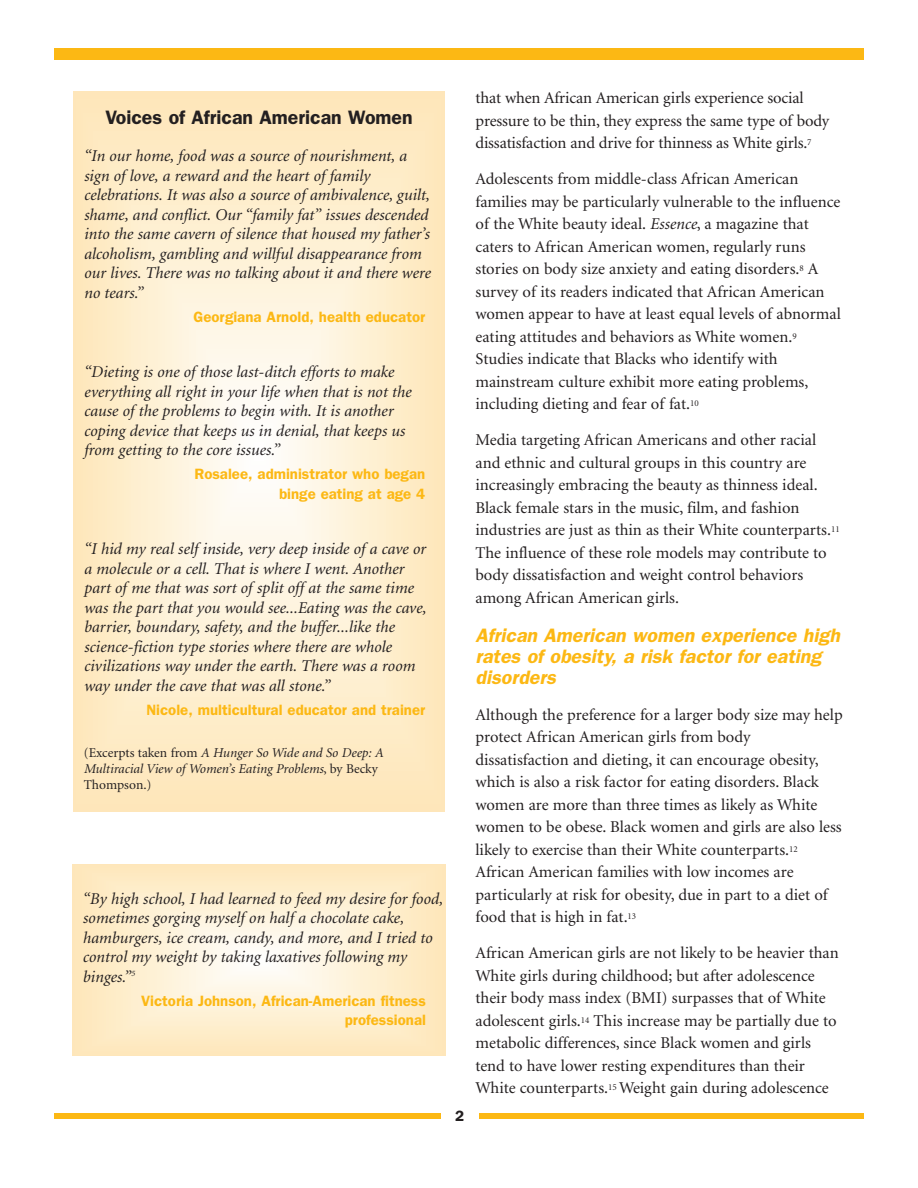
<style>
.page{position:relative;width:918px;height:1188px;background:#fff}
.page>*{position:absolute;margin:0;border:0;box-sizing:border-box;transform-origin:0 0}
.t1{font:italic 600 19.5px/21px "Franklin Gothic";color:#fcb814}
.t2{font:600 19.5px "Franklin Gothic";color:#231f20}
.t3{font:16.5px/22.5px "Minion";color:#231f20}
.t4{font:italic 16.5px/19.5px "Minion";color:#231f20}
.t5{font:600 15px/19.5px "Franklin Gothic";color:#fcb814;text-align:right}
.t6{font:600 15px "Franklin Gothic";color:#231f20}
.t7{font:italic 13.5px/16.2px "Minion";color:#231f20}
.s1{font-style:normal}
.s2{font-style:italic}
</style>
<div class="page">
<div style="left:54px;top:48px;width:810px;height:12px;background:#fcb814"></div>
<div style="left:54px;top:1113px;width:810px;height:6px;background:#fcb814"></div>
<div style="left:441px;top:1103px;width:37px;height:27px;background:#fff"></div>
<div style="left:74px;top:94px;width:370px;height:714px;background:#fee6ba"></div>
<div style="left:86px;top:118px;width:346px;height:667px;background:#fee8be"></div>
<div style="left:98px;top:141px;width:322px;height:621px;background:#feeac2"></div>
<div style="left:108px;top:159px;width:302px;height:584px;background:#feebc6"></div>
<div style="left:122px;top:187px;width:274px;height:529px;background:#feedca"></div>
<div style="left:132px;top:206px;width:254px;height:491px;background:#feefcf"></div>
<div style="left:146px;top:234px;width:226px;height:435px;background:#fef0d3"></div>
<div style="left:158px;top:257px;width:202px;height:389px;background:#fef2d7"></div>
<div style="left:168px;top:275px;width:182px;height:353px;background:#fef3db"></div>
<div style="left:177px;top:294px;width:164px;height:315px;background:#fef4df"></div>
<div style="left:189px;top:317px;width:140px;height:269px;background:#fef6e4"></div>
<div style="left:199px;top:336px;width:120px;height:231px;background:#fef7e8"></div>
<div style="left:211px;top:359px;width:96px;height:185px;background:#fef8ec"></div>
<div style="left:221px;top:377px;width:76px;height:149px;background:#fefaf0"></div>
<div style="left:230px;top:396px;width:58px;height:111px;background:#fefbf4"></div>
<div style="left:240px;top:414px;width:38px;height:75px;background:#fefcf8"></div>
<div style="left:249px;top:433px;width:20px;height:37px;background:#fefdfc"></div>
<div style="left:73px;top:864px;width:372px;height:192px;background:#fee6ba"></div>
<div style="left:85px;top:870px;width:348px;height:180px;background:#fee8be"></div>
<div style="left:97px;top:876px;width:323px;height:168px;background:#feeac2"></div>
<div style="left:107px;top:881px;width:304px;height:158px;background:#feebc6"></div>
<div style="left:121px;top:889px;width:275px;height:142px;background:#feedca"></div>
<div style="left:131px;top:894px;width:256px;height:132px;background:#feefcf"></div>
<div style="left:145px;top:901px;width:227px;height:118px;background:#fef0d3"></div>
<div style="left:157px;top:907px;width:203px;height:105px;background:#fef2d7"></div>
<div style="left:167px;top:912px;width:183px;height:95px;background:#fef3db"></div>
<div style="left:177px;top:917px;width:164px;height:85px;background:#fef4df"></div>
<div style="left:189px;top:924px;width:140px;height:72px;background:#fef6e4"></div>
<div style="left:198px;top:929px;width:121px;height:62px;background:#fef7e8"></div>
<div style="left:210px;top:935px;width:97px;height:50px;background:#fef8ec"></div>
<div style="left:220px;top:940px;width:77px;height:40px;background:#fefaf0"></div>
<div style="left:230px;top:945px;width:58px;height:30px;background:#fefbf4"></div>
<div style="left:239px;top:950px;width:39px;height:20px;background:#fefcf8"></div>
<div style="left:249px;top:955px;width:19px;height:10px;background:#fefdfc"></div>
<p class="t2" style="left:105px;top:110px;width:309px">Voices of African American Women</p>
<p class="t4" style="left:84px;top:148px;width:348px">“In our home, food was a source of nourishment, a sign of love, a reward and the heart of family celebrations. It was also a source of ambivalence, guilt, shame, and conflict. Our “family fat” issues descended into the same cavern of silence that housed my father’s alcoholism, gambling and willful disappearance from our lives. There was no talking about it and there were no tears.”</p>
<p class="t5" style="left:193px;top:308px;width:233px">Georgiana Arnold, health educator</p>
<p class="t4" style="left:84px;top:364px;width:329px">“Dieting is one of those last-ditch efforts to make everything all right in your life when that is not the cause of the problems to begin with. It is another coping device that keeps us in denial, that keeps us from getting to the core issues.”</p>
<p class="t5" style="left:194px;top:466px;width:232px">Rosalee, administrator who began binge eating at age 4</p>
<p class="t4" style="left:84px;top:541px;width:344px">“I hid my real self inside, very deep inside of a cave or a molecule or a cell. That is where I went. Another part of me that was sort of split off at the same time was the part that you would see...Eating was the cave, barrier, boundary, safety, and the buffer...like the science-fiction type stories where there are whole civilizations way under the earth. There was a room way under the cave that was all stone.”</p>
<p class="t5" style="left:146px;top:701px;width:280px">Nicole, multicultural educator and trainer</p>
<p class="t7" style="left:84px;top:745px;width:301px"><span class="s1">(Excerpts taken from</span> A Hunger So Wide and So Deep: A<br>Multiracial View of Women’s Eating Problems<span class="s1">, by Becky<br>Thompson.)</span></p>
<p class="t4" style="left:82px;top:890px;width:362px">“By high school, I had learned to feed my desire for food, sometimes gorging myself on half a chocolate cake, hamburgers, ice cream, candy, and more, and I tried to control my weight by taking laxatives following my binges.”<sup>5</sup></p>
<p class="t5" style="left:141px;top:992px;width:286px">Victoria Johnson, African-American fitness professional</p>
<p class="t6" style="left:455px;top:1110px;width:10px">2</p>
<p class="t3" style="left:475px;top:88px;width:355px">that when African American girls experience social pressure to be thin, they express the same type of body dissatisfaction and drive for thinness as White girls.<sup>7</sup></p>
<p class="t3" style="left:475px;top:169px;width:367px">Adolescents from middle-class African American families may be particularly vulnerable to the influence of the White beauty ideal. <span class="s2">Essence</span>, a magazine that caters to African American women, regularly runs stories on body size anxiety and eating disorders.<sup>8</sup> A survey of its readers indicated that African American women appear to have at least equal levels of abnormal eating attitudes and behaviors as White women.<sup>9<br></sup>Studies indicate that Blacks who identify with mainstream culture exhibit more eating problems, including dieting and fear of fat.<sup>10</sup></p>
<p class="t3" style="left:475px;top:430px;width:366px">Media targeting African Americans and other racial and ethnic and cultural groups in this country are increasingly embracing the beauty as thinness ideal.<br>Black female stars in the music, film, and fashion industries are just as thin as their White counterparts.<sup>11<br></sup>The influence of these role models may contribute to body dissatisfaction and weight control behaviors among African American girls.</p>
<p class="t1" style="left:475px;top:626px;width:369px">African American women experience high rates of obesity, a risk factor for eating disorders</p>
<p class="t3" style="left:475px;top:705px;width:369px">Although the preference for a larger body size may help protect African American girls from body dissatisfaction and dieting, it can encourage obesity, which is also a risk factor for eating disorders. Black women are more than three times as likely as White women to be obese. Black women and girls are also less likely to exercise than their White counterparts.<sup>12<br></sup>African American families with low incomes are particularly at risk for obesity, due in part to a diet of food that is high in fat.<sup>13</sup></p>
<p class="t3" style="left:475px;top:943px;width:365px">African American girls are not likely to be heavier than White girls during childhood; but after adolescence their body mass index (BMI) surpasses that of White adolescent girls.<sup>14</sup> This increase may be partially due to metabolic differences, since Black women and girls tend to have lower resting expenditures than their White counterparts.<sup>15</sup> Weight gain during adolescence</p>
</div>
